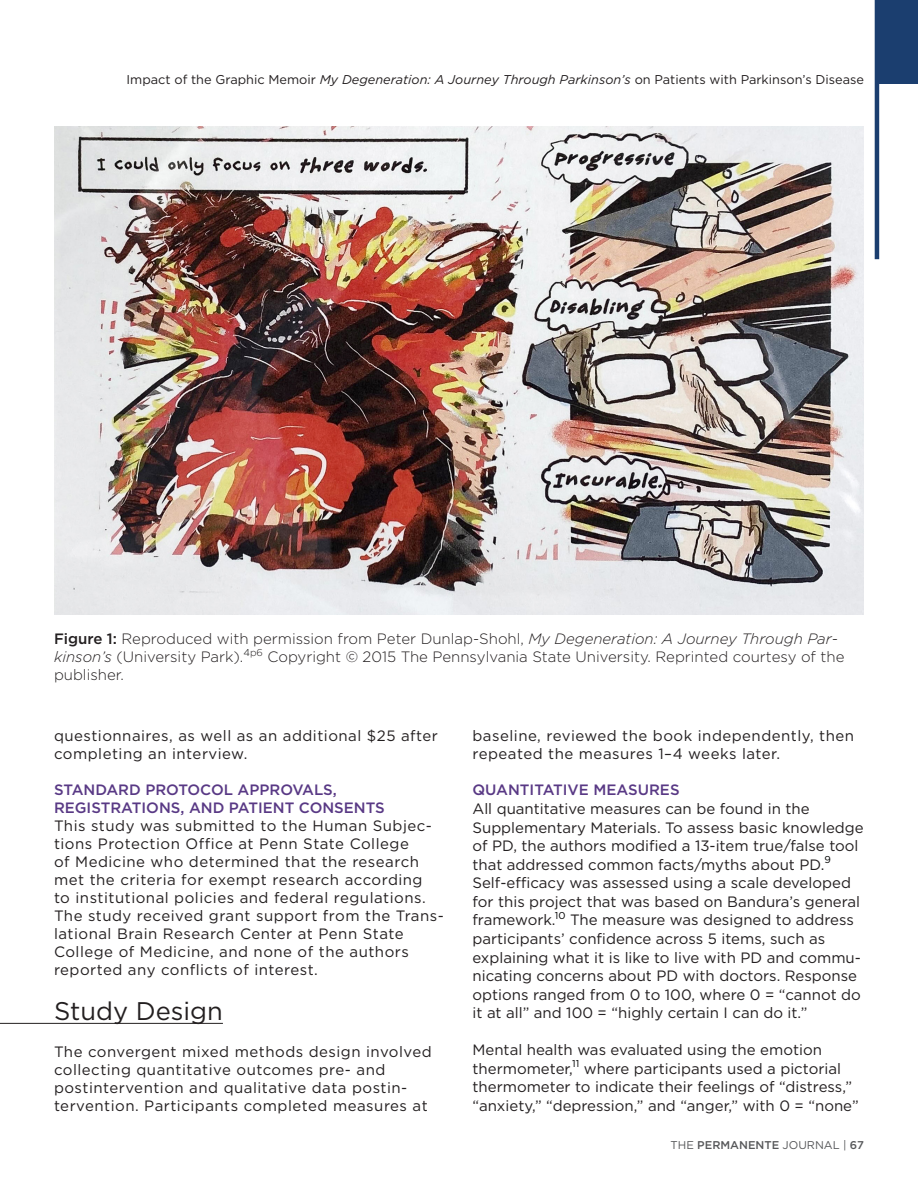
<style>
.page{position:relative;width:918px;height:1188px;background:#fff}
.page>*{position:absolute;margin:0;border:0;box-sizing:border-box;transform-origin:0 0}
.t1{font:25.5px "Gotham";color:#231f20}
.t2{font:15px/18.6px "Gotham";letter-spacing:.005em;color:#231f20}
.t3{font:15px/18px "Gotham";letter-spacing:.035em;color:#231f20}
.t4{font:300 15px/18px "Gotham";color:#231f20}
.t5{font:500 15px/18px "Gotham";color:#593985}
.t6{font:12.75px "Gotham";color:#231f20}
.t7{font:500 11.25px "Gotham";color:#57585a}
.t8{font:9.9px "Gotham";color:#000}
.t9{font:300 9.9px "Gotham";color:#231f20}
.s1{font-style:italic}
.s2{font-weight:500}
.s3{color:#000}
.s4{font-weight:400}
</style>
<div class="page">
<hr style="left:875px;top:0;width:4px;height:259px;background:#1b3e6f">
<div style="left:875px;top:0;width:43px;height:84px;background:#1b3e6f"></div>
<hr style="left:0;top:1023px;width:223px;height:1px;background:#231f20">
<img style="left:54px;top:126px;width:810px;height:488px">
<p class="t6" style="left:127px;top:71px;width:739px">Impact of the Graphic Memoir <span class="s1">My Degeneration: A Journey Through Parkinson’s</span> on Patients with Parkinson’s Disease</p>
<p class="t4" style="left:54px;top:630px;width:785px"><span class="s2">Figure 1:</span> Reproduced with permission from Peter Dunlap-Shohl, <span class="s1">My Degeneration: A Journey Through Par&shy;kinson’s</span> (University Park).</p>
<p class="t9" style="left:243px;top:646px;width:21px"><span class="s3">4</span>p6</p>
<p class="t4" style="left:267px;top:648px;width:578px">Copyright © 2015 The Pennsylvania State University. Reprinted courtesy of the</p>
<p class="t4" style="left:54px;top:666px;width:71px">publisher.</p>
<p class="t3" style="left:54px;top:726px;width:386px">questionnaires, as well as an additional $25 after completing an interview.</p>
<p class="t5" style="left:54px;top:780px;width:332px">STANDARD PROTOCOL APPROVALS,<br>REGISTRATIONS, AND PATIENT CONSENTS</p>
<p class="t3" style="left:54px;top:816px;width:391px">This study was submitted to the Human Subjec&shy;tions Protection Office at Penn State College<br>of Medicine who determined that the research met the criteria for exempt research according<br>to institutional policies and federal regulations.<br>The study received grant support from the Trans&shy;lational Brain Research Center at Penn State College of Medicine, and none of the authors reported any conflicts of interest.</p>
<h1 class="t1" style="left:54px;top:995px;width:170px">Study Design</h1>
<p class="t3" style="left:54px;top:1042px;width:379px">The convergent mixed methods design involved collecting quantitative outcomes pre- and postintervention and qualitative data postin&shy;tervention. Participants completed measures at</p>
<p class="t3" style="left:472px;top:726px;width:383px;line-height:18.6px">baseline, reviewed the book independently, then repeated the measures 1–4 weeks later.</p>
<p class="t5" style="left:472px;top:781px;width:209px">QUANTITATIVE MEASURES</p>
<p class="t2" style="left:472px;top:799px;width:393px">All quantitative measures can be found in the Supplementary Materials. To assess basic knowledge of PD, the authors modified a 13-item true/false tool that addressed common facts/myths about PD.</p>
<p class="t8" style="left:824px;top:853px;width:8px">9</p>
<p class="t2" style="left:472px;top:873px;width:389px">Self-efficacy was assessed using a scale developed for this project that was based on Bandura’s general framework.</p>
<p class="t8" style="left:555px;top:909px;width:12px">10</p>
<p class="t2" style="left:473px;top:911px;width:390px;text-indent:98px">The measure was designed to address participants’ confidence across 5 items, such as explaining what it is like to live with PD and commu&shy;nicating concerns about PD with doctors. Response options ranged from 0 to 100, where 0 = “cannot do it at all” and 100 = “highly certain I can do it.”</p>
<p class="t2" style="left:472px;top:1040px;width:388px">Mental health was evaluated using the emotion thermometer,<sup>11</sup> where participants used a pictorial thermometer to indicate their feelings of “distress,” “anxiety,” “depression,” and “anger,” with 0 = “none”</p>
<p class="t7" style="left:671px;top:1138px;width:195px"><span class="s4">THE</span> PERMANENTE <span class="s4">JOURNAL |</span> 67</p>
</div>
